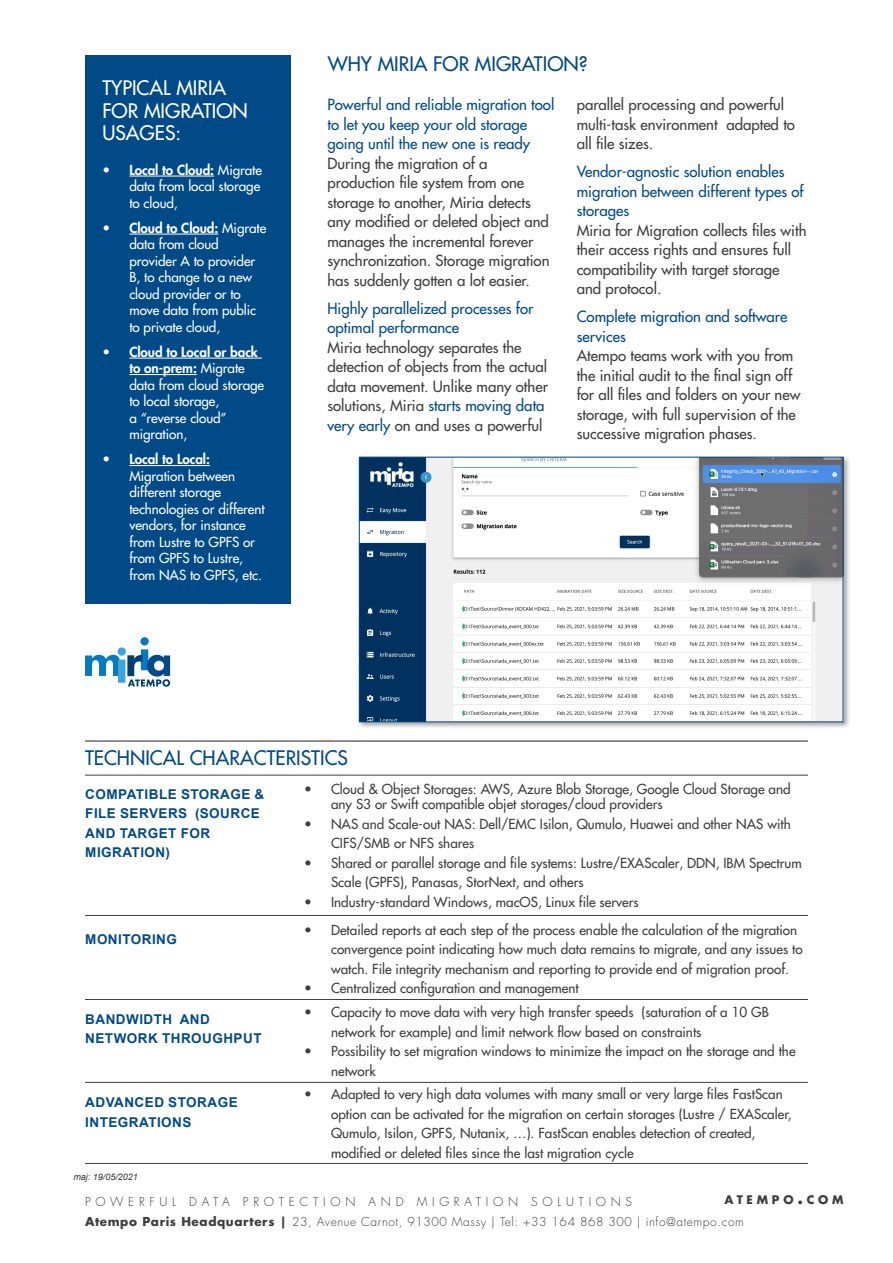
<style>
.page{position:relative;width:893px;height:1263px;background:#fff}
.page>*{position:absolute;margin:0;border:0;box-sizing:border-box;transform-origin:0 0}
.t1{font:500 19.5px "Futura Std";color:#004a87}
.t2{font:500 19.5px/22.5px "Futura Std";color:#fff}
.t3{font:500 15px/19.5px "Futura Std";color:#3e3e3f}
.Titre-bleu-paragraph{font:500 15px/19.5px "Futura Std";color:#004a87}
.t4{font:500 13.5px/19.5px "Futura Std";color:#3e3e3f}
.t5{font:500 13.5px/16.5px "Futura Std";letter-spacing:-.005em;color:#fff}
.t6{font:700 13.5px/19.5px "Arial";letter-spacing:.035em;color:#004a87}
.t7{font:300 12px "Futura Std";letter-spacing:.06em;color:#3e3e3f}
.t8{font:300 12px "Futura Std";letter-spacing:.39em;color:#3e3e3f}
.t9{font:700 11.55px "Futura Std";letter-spacing:.33em;color:#3e3e3f}
.t10{font:italic 9px "Arial";color:#333638}
.s1{font-weight:800}
.s2{color:#004a87}
.s3{font-size:16.5px}
.s4{font-weight:700}
</style>
<div class="page">
<div style="left:85px;top:55px;width:206px;height:549px;background:#004a87"></div>
<hr style="left:129px;top:176px;width:85px;height:1px;background:#fff">
<hr style="left:129px;top:234px;width:89px;height:1px;background:#fff">
<hr style="left:129px;top:358px;width:133px;height:1px;background:#fff">
<hr style="left:129px;top:374px;width:68px;height:1px;background:#fff">
<hr style="left:129px;top:465px;width:81px;height:1px;background:#fff">
<hr style="left:85px;top:741px;width:723px;height:1px;background:#231f20">
<hr style="left:85px;top:775px;width:723px;height:1px;background:#3e3e3f">
<hr style="left:85px;top:915px;width:723px;height:1px;background:#3e3e3f">
<hr style="left:85px;top:999px;width:723px;height:1px;background:#3e3e3f">
<hr style="left:85px;top:1082px;width:723px;height:1px;background:#3e3e3f">
<hr style="left:85px;top:1163px;width:723px;height:1px;background:#3e3e3f">
<svg style="left:85px;top:637px;width:85px;height:50px"></svg>
<div style="left:357px;top:455px;width:493px;height:275px;background:#231f20;opacity:.4"></div>
<img style="left:361px;top:459px;width:480px;height:261px">
<div style="left:359px;top:457px;width:484px;height:265px;border:1px solid #004a87"></div>
<p class="t2" style="left:102px;top:77px;width:147px">TYPICAL MIRIA<br>FOR MIGRATION<br>USAGES:</p>
<p class="t5" style="left:129px;top:162px;width:134px;text-indent:-27px"><span class="s1">• Local to Cloud:</span> Migrate data from local storage to cloud,</p>
<p class="t5" style="left:129px;top:220px;width:138px;text-indent:-27px"><span class="s1">• Cloud to Cloud:</span> Migrate data from cloud provider A to provider<br>B, to change to a new cloud provider or to move data from public to private cloud,</p>
<p class="t5" style="left:129px;top:344px;width:136px;text-indent:-27px"><span class="s1">• Cloud to Local or back to on-prem:</span> Migrate data from cloud storage to local storage,<br>a “reverse cloud” migration,</p>
<p class="t5" style="left:129px;top:451px;width:137px;text-indent:-27px"><span class="s1">• Local to Local:<br></span>Migration between different storage technologies or different vendors, for instance from Lustre to GPFS or from GPFS to Lustre, from NAS to GPFS, etc.</p>
<p class="t1" style="left:328px;top:52px;width:261px">WHY MIRIA FOR MIGRATION?</p>
<p class="Titre-bleu-paragraph" style="left:327px;top:95px;width:228px">Powerful and reliable migration tool to let you keep your old storage going until the new one is ready</p>
<p class="t3" style="left:327px;top:153px;width:224px">During the migration of a production file system from one storage to another, Miria detects any modified or deleted object and manages the incremental forever synchronization. Storage migration has suddenly gotten a lot easier.</p>
<p class="Titre-bleu-paragraph" style="left:327px;top:298px;width:207px">Highly parallelized processes for optimal performance</p>
<p class="t3" style="left:327px;top:337px;width:222px">Miria technology separates the detection of objects from the actual data movement. Unlike many other solutions, Miria <span class="s2">starts moving data very early</span> on and uses a powerful</p>
<p class="t3" style="left:577px;top:95px;width:220px">parallel processing and powerful multi-task environment adapted to all file sizes.</p>
<p class="Titre-bleu-paragraph" style="left:577px;top:162px;width:229px">Vendor-agnostic solution enables migration between different types of storages</p>
<p class="t3" style="left:577px;top:220px;width:231px">Miria for Migration collects files with their access rights and ensures full compatibility with target storage and protocol.</p>
<p class="Titre-bleu-paragraph" style="left:577px;top:307px;width:212px">Complete migration and software services</p>
<p class="t3" style="left:577px;top:346px;width:225px">Atempo teams work with you from the initial audit to the final sign off for all files and folders on your new storage, with full supervision of the successive migration phases.</p>
<p class="t1" style="left:85px;top:746px;width:265px">TECHNICAL CHARACTERISTICS</p>
<p class="t6" style="left:85px;top:784px;width:180px">COMPATIBLE STORAGE &amp;<br>FILE SERVERS (SOURCE<br>AND TARGET FOR<br>MIGRATION)</p>
<p class="t6" style="left:85px;top:930px;width:93px">MONITORING</p>
<p class="t6" style="left:85px;top:1009px;width:178px">BANDWIDTH AND<br>NETWORK THROUGHPUT</p>
<p class="t6" style="left:85px;top:1093px;width:154px">ADVANCED STORAGE<br>INTEGRATIONS</p>
<p class="t10" style="left:73px;top:1171px;width:66px">maj: 19/05/2021</p>
<p class="t4" style="left:331px;top:781px;width:461px;line-height:15.8px;text-indent:-27px">• Cloud &amp; Object Storages: AWS, Azure Blob Storage, Google Cloud Storage and any S3 or Swift compatible objet storages/cloud providers</p>
<p class="t4" style="left:331px;top:814px;width:461px;text-indent:-27px">• NAS and Scale-out NAS: Dell/EMC Isilon, Qumulo, Huawei and other NAS with<br>CIFS/SMB or NFS shares</p>
<p class="t4" style="left:331px;top:853px;width:472px;text-indent:-27px">• Shared or parallel storage and file systems: Lustre/EXAScaler, DDN, IBM Spectrum<br>Scale (GPFS), Panasas, StorNext, and others</p>
<p class="t4" style="left:304px;top:892px;width:336px">• Industry-standard Windows, macOS, Linux file servers</p>
<p class="t4" style="left:331px;top:920px;width:473px;text-indent:-27px">• Detailed reports at each step of the process enable the calculation of the migration convergence point indicating how much data remains to migrate, and any issues to watch. File integrity mechanism and reporting to provide end of migration proof.</p>
<p class="t4" style="left:304px;top:979px;width:276px">• Centralized configuration and management</p>
<p class="t4" style="left:331px;top:1002px;width:439px;text-indent:-27px">• Capacity to move data with very high transfer speeds (saturation of a 10 GB network for example) and limit network flow based on constraints</p>
<p class="t4" style="left:331px;top:1041px;width:466px;text-indent:-27px">• Possibility to set migration windows to minimize the impact on the storage and the network</p>
<p class="t4" style="left:331px;top:1085px;width:462px;text-indent:-27px">• Adapted to very high data volumes with many small or very large files FastScan option can be activated for the migration on certain storages (Lustre / EXAScaler, Qumulo, Isilon, GPFS, Nutanix, …). FastScan enables detection of created, modified or deleted files since the last migration cycle</p>
<p class="t9" style="left:724px;top:1192px;width:121px">ATEMPO<span class="s3">.</span>COM</p>
<p class="t7" style="left:85px;top:1214px;width:660px"><span class="s4">Atempo Paris Headquarters |</span> 23, Avenue Carnot, 91300 Massy | Tel: +33 164 868 300 | info@atempo.com</p>
<p class="t8" style="left:85px;top:1194px;width:549px">POWERFUL DATA PROTECTION AND MIGRATION SOLUTIONS</p>
</div>
